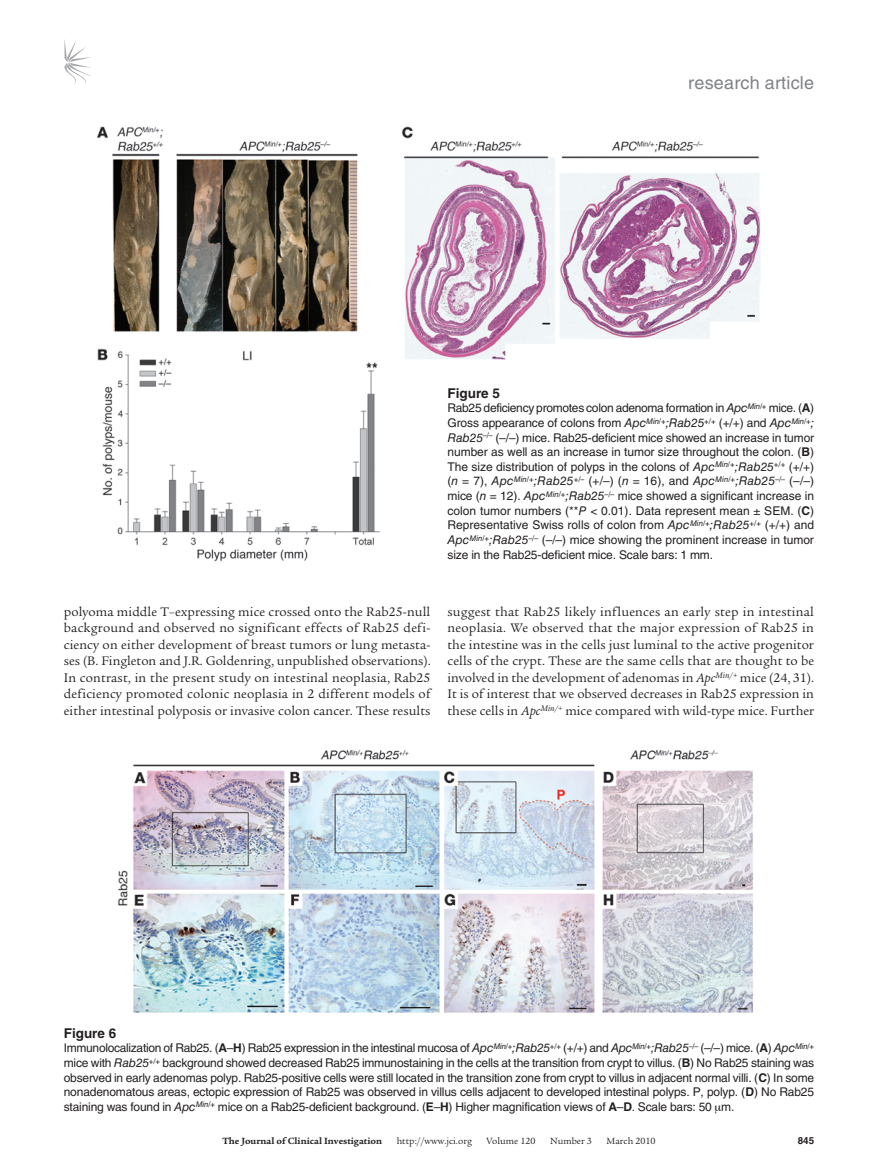
<style>
.page{position:relative;width:878px;height:1174px;background:#fff}
.page>*{position:absolute;margin:0;border:0;box-sizing:border-box;transform-origin:0 0}
.t1{font:18px "Helvetica LT Std";letter-spacing:.01em;color:#808285}
.t2{font:13.5px/16.5px "Legacy Serif Std";color:#231f20;text-align:justify}
.t3{font:700 13.5px "Helvetica LT Std";color:#231f20}
.t4{font:12px/14.7px "Helvetica LT Std";letter-spacing:-.015em;color:#231f20;text-align:justify}
.t5{font:9.75px "Legacy Serif Std";color:#231f20}
.t6{font:700 9.75px "Legacy Serif Std";color:#231f20}
.t7{font:700 9.75px "Helvetica LT Std";color:#231f20}
.s1{font-style:italic}
.s2{font-weight:700}
</style>
<div class="page">
<svg style="left:64px;top:39px;width:27px;height:45px"></svg>
<img style="left:118px;top:749px;width:635px;height:264px">
<img style="left:97px;top:126px;width:664px;height:436px">
<h1 class="t1" style="left:688px;top:72px;width:127px">research article</h1>
<p class="t3" style="left:447px;top:384px;width:54px">Figure 5</p>
<p class="t4" style="left:447px;top:401px;width:368px">Rab25 deficiency promotes colon adenoma formation in <span class="s1">Apc</span><sup>Min/+</sup> mice. (<span class="s2">A</span>)<br>Gross appearance of colons from <span class="s1">Apc</span><sup>Min/+</sup><span class="s1">;Rab25</span><sup>+/+</sup> (+/+) and <span class="s1">Apc</span><sup>Min/+</sup><span class="s1">; Rab25</span><sup>–/–</sup> (–/–) mice. Rab25-deficient mice showed an increase in tumor number as well as an increase in tumor size throughout the colon. (<span class="s2">B</span>)<br>The size distribution of polyps in the colons of <span class="s1">Apc</span><sup>Min/+</sup><span class="s1">;Rab25</span><sup>+/+</sup> (+/+) (<span class="s1">n</span> = 7), <span class="s1">Apc</span><sup>Min/+</sup><span class="s1">;Rab25</span><sup>+/–</sup> (+/–) (<span class="s1">n</span> = 16), and <span class="s1">Apc</span><sup>Min/+</sup><span class="s1">;Rab25</span><sup>–/–</sup> (–/–) mice (<span class="s1">n</span> = 12). <span class="s1">Apc</span><sup>Min/+</sup><span class="s1">;Rab25</span><sup>–/–</sup> mice showed a significant increase in colon tumor numbers (**<span class="s1">P</span> &lt; 0.01). Data represent mean ± SEM. (<span class="s2">C</span>)<br>Representative Swiss rolls of colon from <span class="s1">Apc</span><sup>Min/+</sup><span class="s1">;Rab25</span><sup>+/+</sup> (+/+) and <span class="s1">Apc</span><sup>Min/+</sup><span class="s1">;Rab25</span><sup>–/–</sup> (–/–) mice showing the prominent increase in tumor size in the Rab25-deficient mice. Scale bars: 1 mm.</p>
<p class="t2" style="left:64px;top:603px;width:368px">polyoma middle T–expressing mice crossed onto the Rab25-null background and observed no significant effects of Rab25 defi&shy;ciency on either development of breast tumors or lung metasta&shy;ses (B. Fingleton and J.R. Goldenring, unpublished observations).<br>In contrast, in the present study on intestinal neoplasia, Rab25 deficiency promoted colonic neoplasia in 2 different models of either intestinal polyposis or invasive colon cancer. These results</p>
<p class="t2" style="left:447px;top:603px;width:368px">suggest that Rab25 likely influences an early step in intestinal neoplasia. We observed that the major expression of Rab25 in the intestine was in the cells just luminal to the active progenitor cells of the crypt. These are the same cells that are thought to be involved in the development of adenomas in <span class="s1">Apc</span><sup>Min/+</sup> mice (24, 31).<br>It is of interest that we observed decreases in Rab25 expression in these cells in <span class="s1">Apc</span><sup>Min/+</sup> mice compared with wild-type mice. Further</p>
<p class="t3" style="left:64px;top:1024px;width:54px">Figure 6</p>
<p class="t4" style="left:64px;top:1040px;width:751px">Immunolocalization of Rab25. (<span class="s2">A</span>–<span class="s2">H</span>) Rab25 expression in the intestinal mucosa of <span class="s1">Apc</span><sup>Min/+</sup><span class="s1">;Rab25</span><sup>+/+</sup> (+/+) and <span class="s1">Apc</span><sup>Min/+</sup><span class="s1">;Rab25</span><sup>–/–</sup> (–/–) mice. (<span class="s2">A</span>) <span class="s1">Apc</span><sup>Min/+ </sup>mice with <span class="s1">Rab25</span><sup>+/+</sup> background showed decreased Rab25 immunostaining in the cells at the transition from crypt to villus. (<span class="s2">B</span>) No Rab25 staining was observed in early adenomas polyp. Rab25-positive cells were still located in the transition zone from crypt to villus in adjacent normal villi. (<span class="s2">C</span>) In some nonadenomatous areas, ectopic expression of Rab25 was observed in villus cells adjacent to developed intestinal polyps. P, polyp. (<span class="s2">D</span>) No Rab25 staining was found in <span class="s1">Apc</span><sup>Min/+</sup> mice on a Rab25-deficient background. (<span class="s2">E</span>–<span class="s2">H</span>) Higher magnification views of <span class="s2">A</span>–<span class="s2">D</span>. Scale bars: 50 m.</p>
<p class="t6" style="left:222px;top:1135px;width:161px">The Journal of Clinical Investigation</p>
<p class="t5" style="left:396px;top:1135px;width:77px">http://www.jci.org</p>
<p class="t5" style="left:486px;top:1135px;width:50px">Volume 120</p>
<p class="t5" style="left:550px;top:1135px;width:43px">Number 3</p>
<p class="t5" style="left:606px;top:1135px;width:51px">March 2010</p>
<p class="t7" style="left:797px;top:1134px;width:18px">845</p>
</div>
